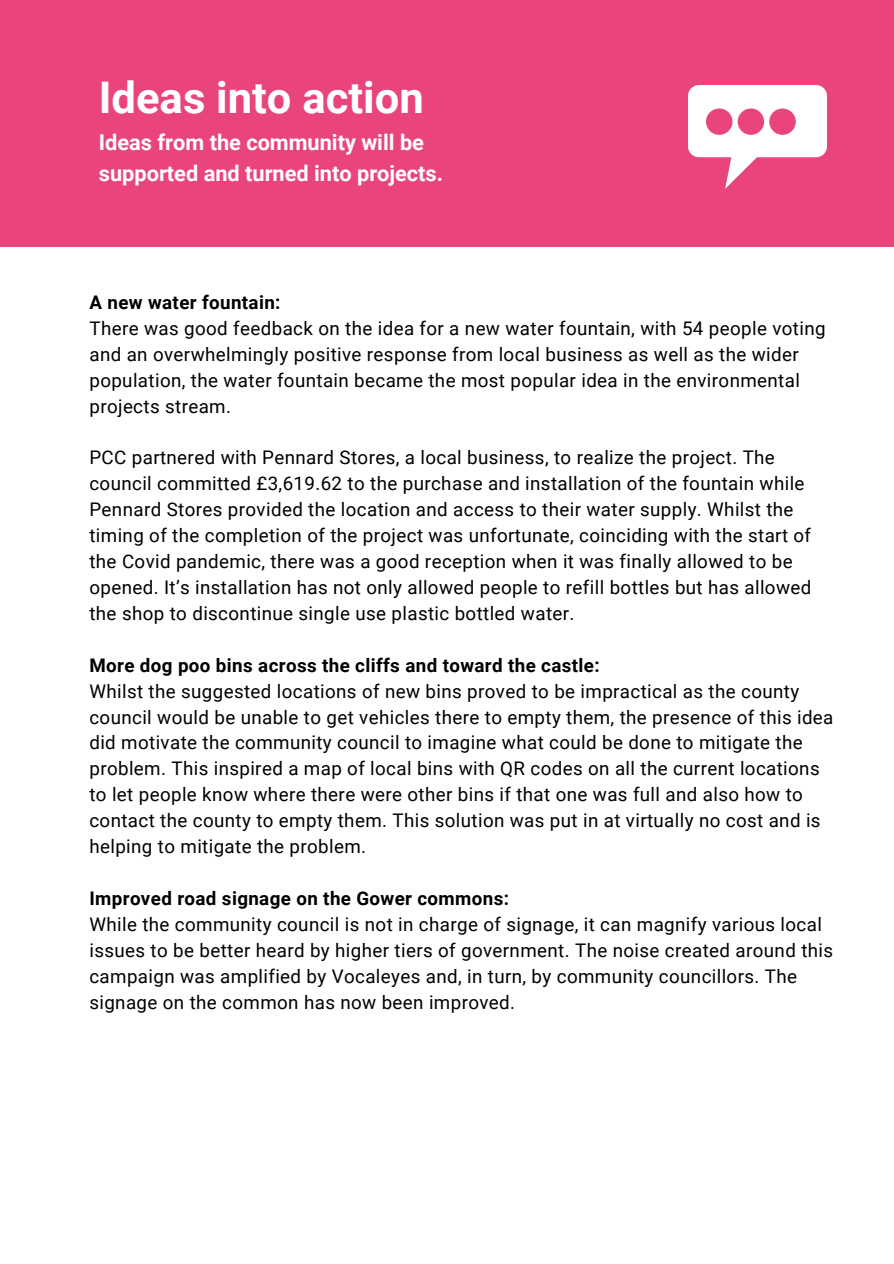
<style>
.page{position:relative;width:894px;height:1264px;background:#fff}
.page>*{position:absolute;margin:0;border:0;box-sizing:border-box;transform-origin:0 0}
.t1{font:700 43.5px "Roboto";color:#fff}
.t2{font:700 21.75px/30.5px "Roboto";color:#fff}
.t3{font:18.75px/26px "Roboto";letter-spacing:.02em;color:#000}
.t4{font:700 18.75px "Roboto";letter-spacing:.02em;color:#000}
</style>
<div class="page">
<div style="left:0;top:0;width:893px;height:246px;background:#e9457c"></div>
<img style="left:688px;top:85px;width:138px;height:104px">
<p class="t1" style="left:99px;top:73px;width:326px">Ideas into action</p>
<p class="t2" style="left:99px;top:128px;width:345px">Ideas from the community will be supported and turned into projects.</p>
<p class="t4" style="left:89px;top:291px;width:193px">A new water fountain:</p>
<p class="t3" style="left:89px;top:314px;width:737px">There was good feedback on the idea for a new water fountain, with 54 people voting and an overwhelmingly positive response from local business as well as the wider population, the water fountain became the most popular idea in the environmental projects stream.</p>
<p class="t3" style="left:89px;top:444px;width:723px">PCC partnered with Pennard Stores, a local business, to realize the project. The council committed £3,619.62 to the purchase and installation of the fountain while Pennard Stores provided the location and access to their water supply. Whilst the timing of the completion of the project was unfortunate, coinciding with the start of the Covid pandemic, there was a good reception when it was finally allowed to be opened. It’s installation has not only allowed people to refill bottles but has allowed the shop to discontinue single use plastic bottled water.</p>
<p class="t4" style="left:89px;top:654px;width:511px">More dog poo bins across the cliffs and toward the castle:</p>
<p class="t3" style="left:89px;top:677px;width:745px">Whilst the suggested locations of new bins proved to be impractical as the county council would be unable to get vehicles there to empty them, the presence of this idea did motivate the community council to imagine what could be done to mitigate the problem. This inspired a map of local bins with QR codes on all the current locations to let people know where there were other bins if that one was full and also how to contact the county to empty them. This solution was put in at virtually no cost and is helping to mitigate the problem.</p>
<p class="t4" style="left:89px;top:887px;width:421px">Improved road signage on the Gower commons:</p>
<p class="t3" style="left:89px;top:910px;width:745px">While the community council is not in charge of signage, it can magnify various local issues to be better heard by higher tiers of government. The noise created around this campaign was amplified by Vocaleyes and, in turn, by community councillors. The signage on the common has now been improved.</p>
</div>
